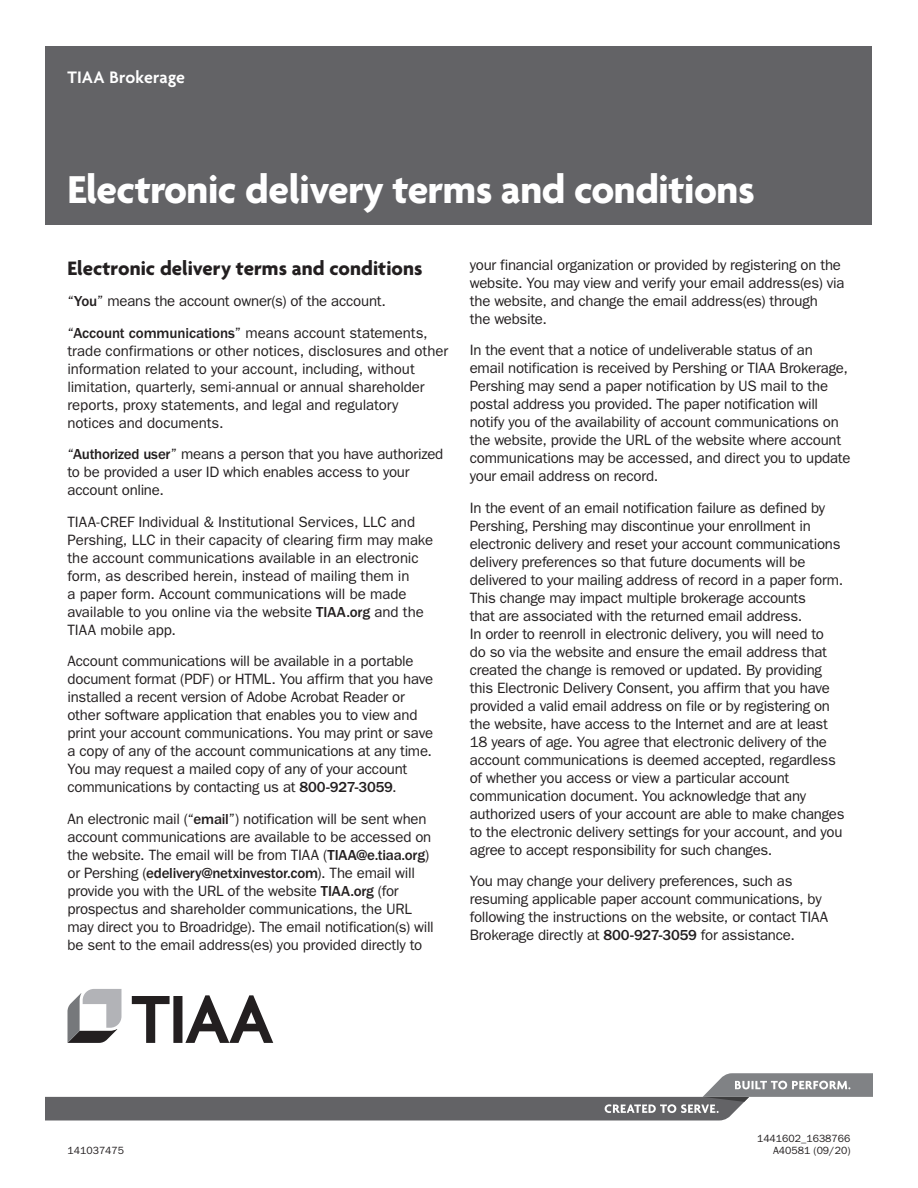
<style>
.page{position:relative;width:918px;height:1188px;background:#fff}
.page>*{position:absolute;margin:0;border:0;box-sizing:border-box;transform-origin:0 0}
.t1{font:700 42px "Agenda";letter-spacing:-.01em;color:#fff}
.t2{font:700 21px "Agenda";letter-spacing:.005em;color:#231f20}
.t3{font:600 18px "Agenda";letter-spacing:.01em;color:#fff}
.t4{font:15px/18px "ITC Franklin Gothic Std";letter-spacing:-.015em;color:#231f20}
.t5{font:10.5px/12px "ITC Franklin Gothic Std";color:#231f20;text-align:right}
.s1{font-weight:500}
</style>
<div class="page">
<div style="left:46px;top:46px;width:826px;height:178px;background:#636366"></div>
<svg style="left:46px;top:1073px;width:826px;height:47px"></svg>
<svg style="left:132px;top:995px;width:141px;height:48px"></svg>
<svg style="left:67px;top:989px;width:55px;height:54px"></svg>
<p class="t3" style="left:68px;top:68px;width:119px">TIAA Brokerage</p>
<h1 class="t1" style="left:68px;top:166px;width:689px">Electronic delivery terms and conditions</h1>
<h2 class="t2" style="left:68px;top:256px;width:356px">Electronic delivery terms and conditions</h2>
<p class="t4" style="left:68px;top:285px;width:362px;line-height:31.5px">“<span class="s1">You</span>” means the account owner(s) of the account. “<span class="s1">Account communications</span>” means account statements,</p>
<p class="t4" style="left:68px;top:342px;width:382px">trade confirmations or other notices, disclosures and other information related to your account, including, without limitation, quarterly, semi-annual or annual shareholder reports, proxy statements, and legal and regulatory notices and documents.</p>
<p class="t4" style="left:68px;top:445px;width:377px">“<span class="s1">Authorized user</span>” means a person that you have authorized to be provided a user ID which enables access to your account online.</p>
<p class="t4" style="left:67px;top:513px;width:367px">TIAA-CREF Individual &amp; Institutional Services, LLC and Pershing, LLC in their capacity of clearing firm may make the account communications available in an electronic form, as described herein, instead of mailing them in<br>a paper form. Account communications will be made available to you online via the website <span class="s1">TIAA.org</span> and the TIAA mobile app.</p>
<p class="t4" style="left:67px;top:652px;width:367px">Account communications will be available in a portable document format (PDF) or HTML. You affirm that you have installed a recent version of Adobe Acrobat Reader or other software application that enables you to view and print your account communications. You may print or save a copy of any of the account communications at any time.<br>You may request a mailed copy of any of your account communications by contacting us at <span class="s1">800-927-3059</span>.</p>
<p class="t4" style="left:67px;top:810px;width:368px">An electronic mail (“<span class="s1">email</span>”) notification will be sent when account communications are available to be accessed on the website. The email will be from TIAA (<span class="s1">TIAA@e.tiaa.org</span>) or Pershing (<span class="s1">edelivery@netxinvestor.com</span>). The email will provide you with the URL of the website <span class="s1">TIAA.org</span> (for prospectus and shareholder communications, the URL may direct you to Broadridge). The email notification(s) will be sent to the email address(es) you provided directly to</p>
<p class="t4" style="left:470px;top:256px;width:376px">your financial organization or provided by registering on the website. You may view and verify your email address(es) via the website, and change the email address(es) through<br>the website.</p>
<p class="t4" style="left:470px;top:341px;width:382px">In the event that a notice of undeliverable status of an email notification is received by Pershing or TIAA Brokerage, Pershing may send a paper notification by US mail to the postal address you provided. The paper notification will notify you of the availability of account communications on the website, provide the URL of the website where account communications may be accessed, and direct you to update your email address on record.</p>
<p class="t4" style="left:470px;top:499px;width:376px">In the event of an email notification failure as defined by Pershing, Pershing may discontinue your enrollment in electronic delivery and reset your account communications delivery preferences so that future documents will be delivered to your mailing address of record in a paper form.<br>This change may impact multiple brokerage accounts<br>that are associated with the returned email address.<br>In order to reenroll in electronic delivery, you will need to<br>do so via the website and ensure the email address that created the change is removed or updated. By providing this Electronic Delivery Consent, you affirm that you have provided a valid email address on file or by registering on the website, have access to the Internet and are at least 18 years of age. You agree that electronic delivery of the account communications is deemed accepted, regardless of whether you access or view a particular account communication document. You acknowledge that any authorized users of your account are able to make changes to the electronic delivery settings for your account, and you agree to accept responsibility for such changes.</p>
<p class="t4" style="left:470px;top:872px;width:360px">You may change your delivery preferences, such as resuming applicable paper account communications, by following the instructions on the website, or contact TIAA Brokerage directly at <span class="s1">800-927-3059</span> for assistance.</p>
<p class="t5" style="left:68px;top:1145px;width:58px">141037475</p>
<p class="t5" style="left:757px;top:1133px;width:95px">1441602_1638766<br>A40581 (09/20)</p>
</div>
